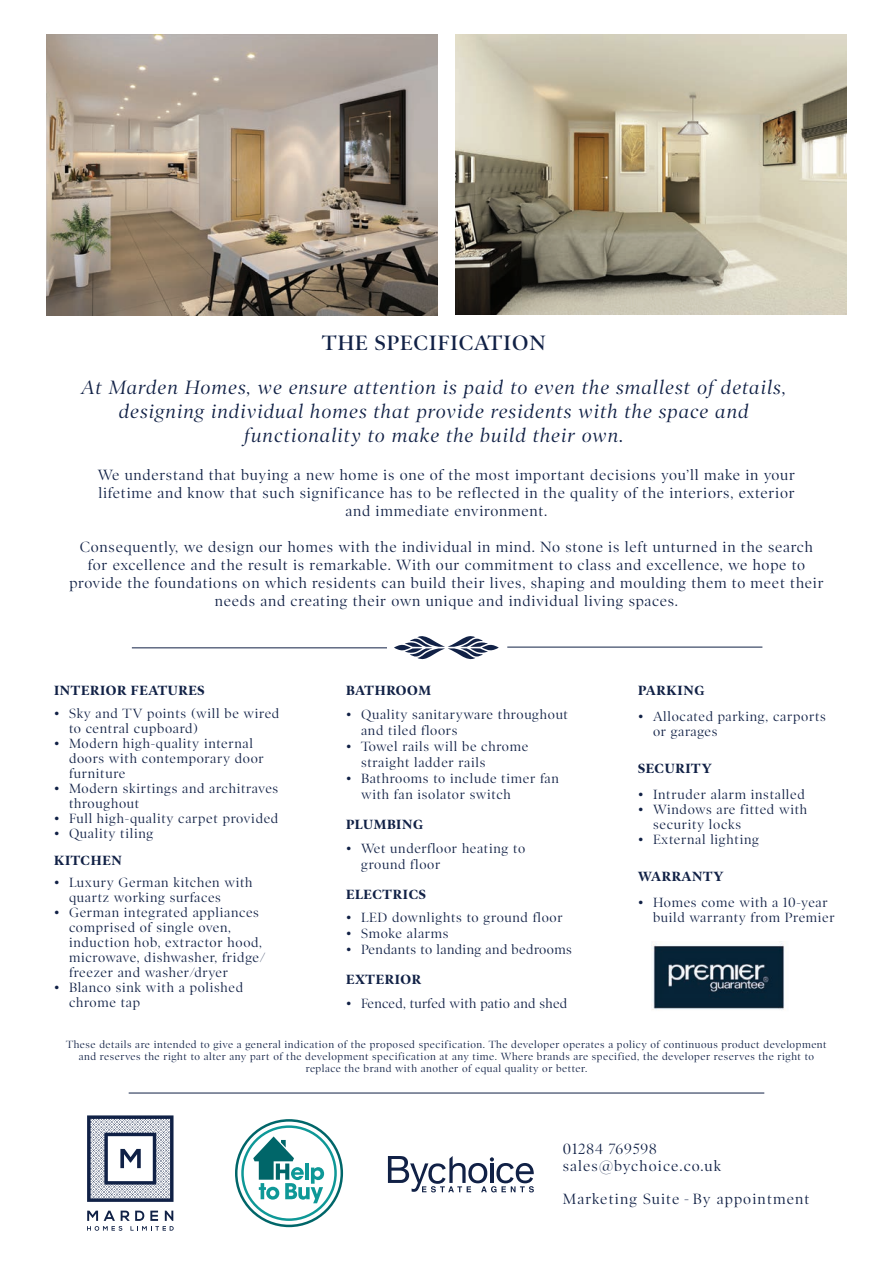
<style>
.page{position:relative;width:893px;height:1263px;background:#fff}
.page>*{position:absolute;margin:0;border:0;box-sizing:border-box;transform-origin:0 0}
.t1{font:600 21px "Poynter OS Disp";letter-spacing:.05em;color:#112146}
.t2{font:italic 19.5px/24px "Poynter OS Disp";letter-spacing:.05em;color:#112146;text-align:center}
.t3{font:15px/18px "Poynter OS Disp";letter-spacing:.05em;color:#112146;text-align:center}
.t4{font:15px/16.5px "Poynter OS Disp";letter-spacing:.075em;color:#112146}
.t5{font:13.5px/15px "Poynter OS Disp";letter-spacing:.05em;color:#112146}
.t6{font:700 13.5px "Poynter OS Disp";letter-spacing:.05em;color:#112146}
.t7{font:13.5px "Poynter OS Disp";letter-spacing:.02em;color:#112146}
.t8{font:13.5px "Poynter OS Disp";letter-spacing:.03em;color:#112146}
.t9{font:10.5px/12px "Poynter OS Disp";letter-spacing:.05em;color:#112146;text-align:center}
</style>
<div class="page">
<svg style="left:388px;top:1156px;width:146px;height:36px"></svg>
<svg style="left:87px;top:1210px;width:87px;height:21px"></svg>
<svg style="left:87px;top:1115px;width:87px;height:87px"></svg>
<svg style="left:235px;top:1119px;width:108px;height:108px"></svg>
<img style="left:651px;top:943px;width:133px;height:67px">
<img style="left:455px;top:34px;width:391px;height:280px">
<img style="left:47px;top:34px;width:391px;height:281px">
<hr style="left:129px;top:1093px;width:635px;height:1px;background:#112146">
<div style="left:394px;top:645px;width:17px;height:5px;background:#112146;border-radius:50%"></div>
<svg style="left:482px;top:645px;width:17px;height:5px"></svg>
<svg style="left:405px;top:636px;width:83px;height:24px"></svg>
<hr style="left:132px;top:648px;width:255px;height:1px;background:#112146">
<hr style="left:507px;top:647px;width:255px;height:1px;background:#112146">
<h1 class="t1" style="left:322px;top:331px;width:225px">THE SPECIFICATION</h1>
<h2 class="t2" style="left:81px;top:375px;width:706px">At Marden Homes, we ensure attention is paid to even the smallest of details, designing individual homes that provide residents with the space and functionality to make the build their own.</h2>
<p class="t3" style="left:98px;top:466px;width:699px">We understand that buying a new home is one of the most important decisions you’ll make in your lifetime and know that such significance has to be reflected in the quality of the interiors, exterior and immediate environment.</p>
<p class="t3" style="left:69px;top:538px;width:756px">Consequently, we design our homes with the individual in mind. No stone is left unturned in the search for excellence and the result is remarkable. With our commitment to class and excellence, we hope to provide the foundations on which residents can build their lives, shaping and moulding them to meet their needs and creating their own unique and individual living spaces.</p>
<p class="t6" style="left:54px;top:683px;width:152px">INTERIOR FEATURES</p>
<p class="t5" style="left:69px;top:706px;width:212px;text-indent:-15px">• Sky and TV points (will be wired to central cupboard)</p>
<p class="t5" style="left:69px;top:736px;width:196px;text-indent:-15px">• Modern high-quality internal doors with contemporary door furniture</p>
<p class="t5" style="left:69px;top:781px;width:211px;text-indent:-15px">• Modern skirtings and architraves throughout</p>
<p class="t5" style="left:54px;top:811px;width:226px">• Full high-quality carpet provided</p>
<p class="t5" style="left:54px;top:826px;width:101px">• Quality tiling</p>
<p class="t6" style="left:54px;top:852px;width:69px">KITCHEN</p>
<p class="t5" style="left:69px;top:875px;width:185px;text-indent:-15px">• Luxury German kitchen with quartz working surfaces</p>
<p class="t5" style="left:69px;top:905px;width:198px;text-indent:-15px">• German integrated appliances comprised of single oven, induction hob, extractor hood, microwave, dishwasher, fridge/ freezer and washer/dryer</p>
<p class="t5" style="left:69px;top:980px;width:176px;text-indent:-15px">• Blanco sink with a polished chrome tap</p>
<p class="t6" style="left:346px;top:683px;width:86px">BATHROOM</p>
<p class="t5" style="left:361px;top:706px;width:208px;line-height:16px;text-indent:-15px">• Quality sanitaryware throughout and tiled floors</p>
<p class="t5" style="left:361px;top:738px;width:169px;line-height:16px;text-indent:-15px">• Towel rails will be chrome straight ladder rails</p>
<p class="t5" style="left:361px;top:770px;width:199px;line-height:16px;text-indent:-15px">• Bathrooms to include timer fan with fan isolator switch</p>
<p class="t6" style="left:346px;top:817px;width:79px">PLUMBING</p>
<p class="t5" style="left:361px;top:840px;width:166px;line-height:16px;text-indent:-15px">• Wet underfloor heating to ground floor</p>
<p class="t6" style="left:346px;top:886px;width:81px">ELECTRICS</p>
<p class="t5" style="left:346px;top:910px;width:218px">• LED downlights to ground floor</p>
<p class="t5" style="left:346px;top:926px;width:104px">• Smoke alarms</p>
<p class="t8" style="left:346px;top:942px;width:227px">• Pendants to landing and bedrooms</p>
<p class="t6" style="left:346px;top:972px;width:77px">EXTERIOR</p>
<p class="t7" style="left:346px;top:996px;width:223px">• Fenced, turfed with patio and shed</p>
<p class="t6" style="left:638px;top:683px;width:68px">PARKING</p>
<p class="t5" style="left:653px;top:709px;width:174px;text-indent:-15px">• Allocated parking, carports or garages</p>
<p class="t6" style="left:638px;top:761px;width:75px">SECURITY</p>
<p class="t5" style="left:638px;top:787px;width:168px">• Intruder alarm installed</p>
<p class="t5" style="left:653px;top:802px;width:156px;text-indent:-15px">• Windows are fitted with security locks</p>
<p class="t5" style="left:638px;top:832px;width:122px">• External lighting</p>
<p class="t6" style="left:638px;top:869px;width:87px">WARRANTY</p>
<p class="t5" style="left:653px;top:895px;width:183px;text-indent:-15px">• Homes come with a 10-year build warranty from Premier</p>
<p class="t9" style="left:66px;top:1039px;width:762px">These details are intended to give a general indication of the proposed specification. The developer operates a policy of continuous product development and reserves the right to alter any part of the development specification at any time. Where brands are specified, the developer reserves the right to replace the brand with another of equal quality or better.</p>
<p class="t4" style="left:563px;top:1141px;width:160px">01284 769598 sales@bychoice.co.uk</p>
<p class="t4" style="left:563px;top:1190px;width:248px">Marketing Suite - By appointment</p>
</div>
